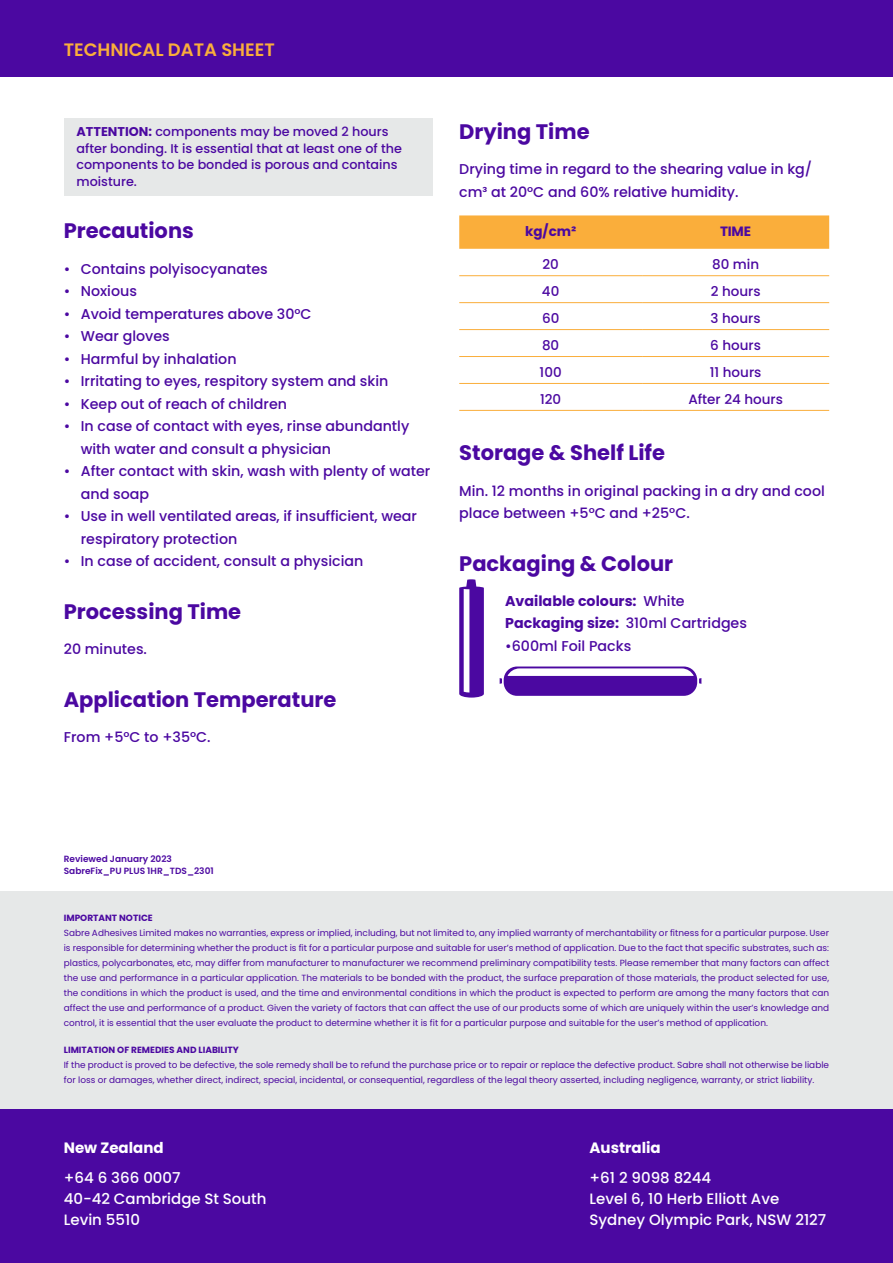
<style>
.page{position:relative;width:893px;height:1263px;background:#fff}
.page>*{position:absolute;margin:0;border:0;box-sizing:border-box;transform-origin:0 0}
.t1{font:700 21px "Poppins";color:#4b08a1}
.t2{font:600 18px "Poppins";color:#faae3b}
.t3{font:500 15px/21px "Poppins";color:#fff}
.t4{font:700 15px "Poppins";color:#fff}
.t5{font:500 14.25px/22.5px "Poppins";color:#4b08a1}
.t6{font:700 14.25px/22.2px "Poppins";color:#4b08a1}
.t7{font:500 13.5px "Poppins";color:#4b08a1}
.t8{font:700 13.5px "Poppins";letter-spacing:-.01em;color:#4b08a1}
.t9{font:500 12.75px/16.5px "Poppins";color:#4b08a1}
.t10{font:9px/18px "Poppins";color:#4b08a1;text-align:justify}
.t11{font:700 9px "Poppins";color:#4b08a1}
.t12{font:600 9px/12px "Poppins";color:#4b08a1}
.t13{font:8.85px/15px "Poppins";color:#4b08a1;text-align:justify}
.s1{font-weight:700}
.s2{font-weight:500}
</style>
<div class="page">
<svg style="left:500px;top:666px;width:201px;height:30px"></svg>
<div style="left:65px;top:118px;width:368px;height:78px;background:#e6e8e8"></div>
<div style="left:0;top:0;width:893px;height:77px;background:#4b08a1"></div>
<div style="left:0;top:891px;width:893px;height:232px;background:#e6e8e8"></div>
<div style="left:0;top:1109px;width:893px;height:154px;background:#4b08a1"></div>
<div style="left:459px;top:215px;width:370px;height:34px;background:#faae3b"></div>
<hr style="left:459px;top:302px;width:183px;height:1px;background:#faae3b">
<hr style="left:459px;top:329px;width:183px;height:1px;background:#faae3b">
<hr style="left:642px;top:302px;width:187px;height:1px;background:#faae3b">
<hr style="left:642px;top:329px;width:187px;height:1px;background:#faae3b">
<hr style="left:459px;top:356px;width:183px;height:1px;background:#faae3b">
<hr style="left:642px;top:356px;width:187px;height:1px;background:#faae3b">
<hr style="left:459px;top:275px;width:183px;height:1px;background:#faae3b">
<hr style="left:642px;top:275px;width:187px;height:1px;background:#faae3b">
<hr style="left:459px;top:383px;width:183px;height:1px;background:#faae3b">
<hr style="left:459px;top:410px;width:183px;height:1px;background:#faae3b">
<hr style="left:642px;top:383px;width:187px;height:1px;background:#faae3b">
<hr style="left:642px;top:410px;width:187px;height:1px;background:#faae3b">
<svg style="left:459px;top:579px;width:25px;height:119px"></svg>
<h2 class="t2" style="left:64px;top:39px;width:212px">TECHNICAL DATA SHEET</h2>
<h3 class="t9" style="left:77px;top:124px;width:327px"><span class="s1">ATTENTION:</span> components may be moved 2 hours after bonding. It is essential that at least one of the components to be bonded is porous and contains moisture.</h3>
<h1 class="t1" style="left:64px;top:219px;width:132px">Precautions</h1>
<h3 class="t5" style="left:64px;top:258px;width:206px">• Contains polyisocyanates</h3>
<h3 class="t5" style="left:64px;top:280px;width:75px">• Noxious</h3>
<h3 class="t5" style="left:64px;top:303px;width:249px">• Avoid temperatures above 30°C</h3>
<h3 class="t5" style="left:64px;top:325px;width:108px">• Wear gloves</h3>
<h3 class="t5" style="left:64px;top:348px;width:174px">• Harmful by inhalation</h3>
<h3 class="t5" style="left:64px;top:370px;width:326px">• Irritating to eyes, respitory system and skin</h3>
<h3 class="t5" style="left:64px;top:393px;width:225px">• Keep out of reach of children</h3>
<h3 class="t5" style="left:81px;top:415px;width:330px;text-indent:-17px">• In case of contact with eyes, rinse abundantly with water and consult a physician</h3>
<h3 class="t5" style="left:81px;top:460px;width:351px;text-indent:-17px">• After contact with skin, wash with plenty of water and soap</h3>
<h3 class="t5" style="left:81px;top:505px;width:338px;text-indent:-17px">• Use in well ventilated areas, if insufficient, wear respiratory protection</h3>
<h3 class="t5" style="left:64px;top:550px;width:301px">• In case of accident, consult a physician</h3>
<h1 class="t1" style="left:64px;top:599px;width:179px">Processing Time</h1>
<h3 class="t5" style="left:64px;top:638px;width:85px">20 minutes.</h3>
<h1 class="t1" style="left:64px;top:687px;width:274px">Application Temperature</h1>
<h3 class="t5" style="left:64px;top:726px;width:148px">From +5°C to +35°C.</h3>
<h1 class="t1" style="left:459px;top:119px;width:132px">Drying Time</h1>
<h3 class="t5" style="left:459px;top:158px;width:355px">Drying time in regard to the shearing value in kg/ cm³ at 20°C and 60% relative humidity.</h3>
<h3 class="t8" style="left:525px;top:223px;width:53px">kg/cm²</h3>
<h3 class="t8" style="left:720px;top:223px;width:32px">TIME</h3>
<h3 class="t7" style="left:542px;top:257px;width:18px">20</h3>
<h3 class="t7" style="left:712px;top:257px;width:49px">80 min</h3>
<h3 class="t7" style="left:542px;top:284px;width:19px">40</h3>
<h3 class="t7" style="left:711px;top:284px;width:51px">2 hours</h3>
<h3 class="t7" style="left:542px;top:311px;width:19px">60</h3>
<h3 class="t7" style="left:711px;top:311px;width:52px">3 hours</h3>
<h3 class="t7" style="left:542px;top:338px;width:19px">80</h3>
<h3 class="t7" style="left:710px;top:338px;width:52px">6 hours</h3>
<h3 class="t7" style="left:540px;top:364px;width:24px">100</h3>
<h3 class="t7" style="left:710px;top:364px;width:53px">11 hours</h3>
<h3 class="t7" style="left:540px;top:391px;width:23px">120</h3>
<h3 class="t7" style="left:688px;top:391px;width:96px">After 24 hours</h3>
<h1 class="t1" style="left:459px;top:441px;width:207px">Storage &amp; Shelf Life</h1>
<h3 class="t5" style="left:459px;top:479px;width:367px">Min. 12 months in original packing in a dry and cool place between +5°C and +25°C.</h3>
<h1 class="t1" style="left:459px;top:551px;width:215px">Packaging &amp; Colour</h1>
<h3 class="t6" style="left:505px;top:590px;width:243px">Available colours: <span class="s2">White<br></span>Packaging size: <span class="s2">310ml Cartridges</span></h3>
<h3 class="t5" style="left:505px;top:635px;width:128px">•600ml Foil Packs</h3>
<p class="t12" style="left:64px;top:853px;width:151px">Reviewed January 2023<br>SabreFix_PU PLUS 1HR_TDS_2301</p>
<p class="t11" style="left:64px;top:913px;width:90px">IMPORTANT NOTICE</p>
<p class="t13" style="left:64px;top:925px;width:767px">Sabre Adhesives Limited makes no warranties, express or implied, including, but not limited to, any implied warranty of merchantability or fitness for a particular purpose. User is responsible for determining whether the product is fit for a particular purpose and suitable for user’s method of application. Due to the fact that specific substrates, such as: plastics, polycarbonates, etc, may differ from manufacturer to manufacturer we recommend preliminary compatibility tests. Please remember that many factors can affect the use and performance in a particular application. The materials to be bonded with the product, the surface preparation of those materials, the product selected for use, the conditions in which the product is used, and the time and environmental conditions in which the product is expected to perform are among the many factors that can affect the use and performance of a product. Given the variety of factors that can affect the use of our products some of which are uniquely within the user’s knowledge and control, it is essential that the user evaluate the product to determine whether it is fit for a particular purpose and suitable for the user’s method of application.</p>
<p class="t11" style="left:64px;top:1045px;width:177px">LIMITATION OF REMEDIES AND LIABILITY</p>
<p class="t13" style="left:64px;top:1057px;width:767px">If the product is proved to be defective, the sole remedy shall be to refund the purchase price or to repair or replace the defective product. Sabre shall not otherwise be liable for loss or damages, whether direct, indirect, special, incidental, or consequential, regardless of the legal theory asserted, including negligence, warranty, or strict liability.</p>
<p class="t10" style="left:64px;top:966px;width:767px">failings that result from technological changes or research between the date of issue of this document and the date the product is acquired. Before using the product, the user should carry out any necessary tests in order to ensure that the product is suitable for the intended application. Moreover, all users should contact the seller or the manufacturer of the product for additional technical information concerning its use if they think that the information in their possession needs to be clarified in any</p>
<p class="t10" style="left:64px;top:1056px;width:223px">by way f indication and is not exhaustive. The sa</p>
<p class="t10" style="left:303px;top:1056px;width:444px">applies to any information provided verbally by telephone to any prospective or existing customer.</p>
<h3 class="t4" style="left:64px;top:1139px;width:101px">New Zealand</h3>
<h3 class="t3" style="left:64px;top:1167px;width:204px">+64 6 366 0007<br>40-42 Cambridge St South<br>Levin 5510</h3>
<h3 class="t4" style="left:589px;top:1139px;width:73px">Australia</h3>
<h3 class="t3" style="left:589px;top:1167px;width:238px">+61 2 9098 8244<br>Level 6, 10 Herb Elliott Ave<br>Sydney Olympic Park, NSW 2127</h3>
</div>
